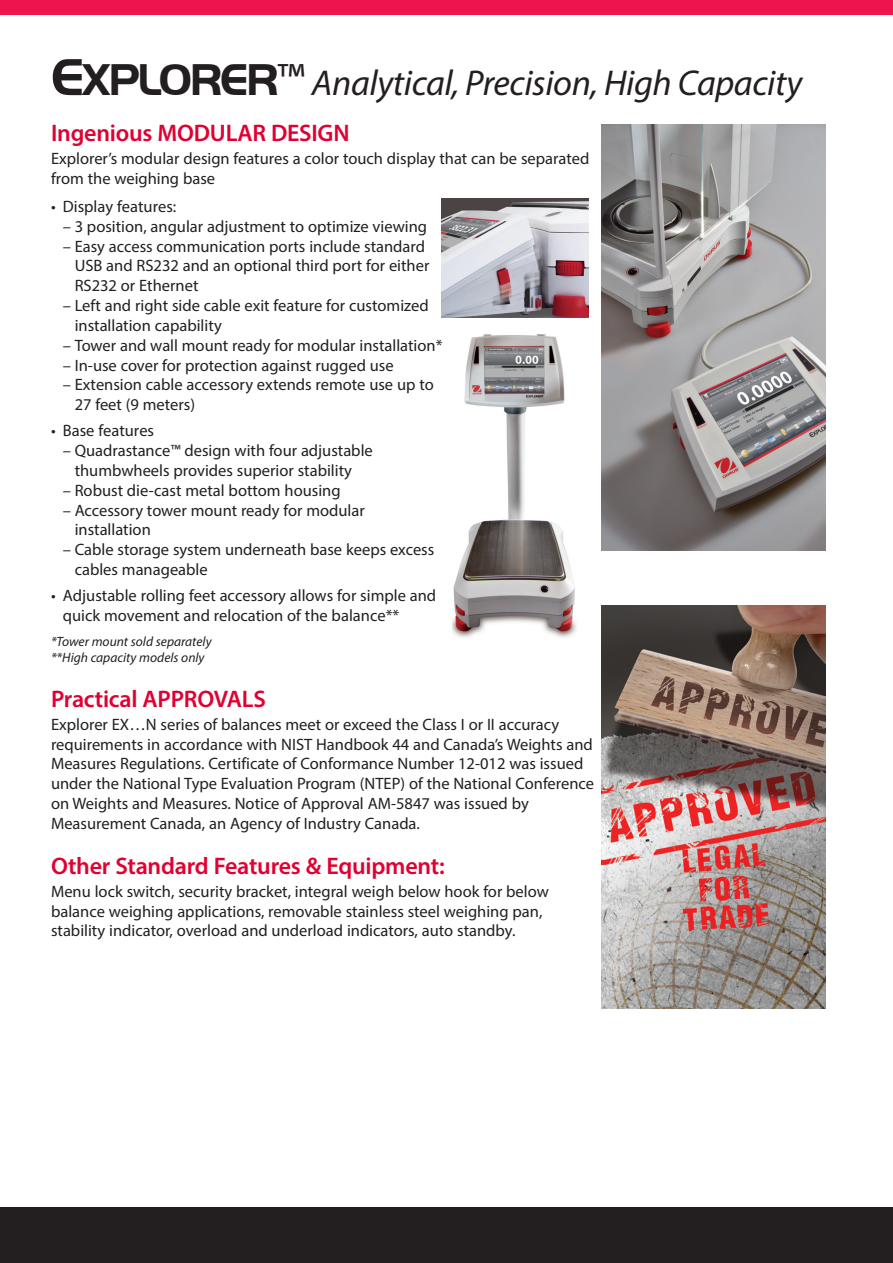
<style>
.page{position:relative;width:893px;height:1263px;background:#fff}
.page>*{position:absolute;margin:0;border:0;box-sizing:border-box;transform-origin:0 0}
.Back_Product_Name{font:italic 36px "Myriad Pro";letter-spacing:-.01em;color:#231f20}
.Interior_Paragraph_Head{font:600 24px "Myriad Pro";letter-spacing:-.01em;color:#e00031}
.Interior_Copy_Text{font:16.5px/19.8px "Myriad Pro";color:#231f20}
.t1{font:italic 13.5px/16.2px "Myriad Pro";color:#231f20}
.s1{font-family:"Handel Got D";font-weight:700;font-style:normal;font-size:54px}
.s2{font-family:"Handel Got D";font-weight:700;font-style:normal;font-size:45.9px}
.s3{font-style:normal;font-size:45.9px}
</style>
<div class="page">
<div style="left:0;top:1208px;width:893px;height:55px;background:#231f20"></div>
<div style="left:0;top:0;width:893px;height:15px;background:#ed154e"></div>
<img style="left:441px;top:199px;width:147px;height:119px">
<img style="left:453px;top:334px;width:124px;height:304px">
<img style="left:602px;top:124px;width:224px;height:426px">
<img style="left:602px;top:605px;width:224px;height:403px">
<p class="Back_Product_Name" style="left:51px;top:61px;width:753px"><span class="s1">E</span><span class="s2">XPLORER</span><span class="s3">™</span> Analytical, Precision, High Capacity</p>
<p class="Interior_Paragraph_Head" style="left:51px;top:118px;width:300px">Ingenious MODULAR DESIGN</p>
<p class="Interior_Copy_Text" style="left:51px;top:148px;width:540px">Explorer’s modular design features a color touch display that can be separated from the weighing base</p>
<p class="Interior_Copy_Text" style="left:51px;top:196px;width:127px">• Display features:</p>
<p class="Interior_Copy_Text" style="left:63px;top:216px;width:366px">– 3 position, angular adjustment to optimize viewing</p>
<p class="Interior_Copy_Text" style="left:75px;top:236px;width:356px;text-indent:-12px">– Easy access communication ports include standard<br>USB and RS232 and an optional third port for either<br>RS232 or Ethernet</p>
<p class="Interior_Copy_Text" style="left:75px;top:295px;width:356px;text-indent:-12px">– Left and right side cable exit feature for customized installation capability</p>
<p class="Interior_Copy_Text" style="left:63px;top:335px;width:381px">– Tower and wall mount ready for modular installation*</p>
<p class="Interior_Copy_Text" style="left:63px;top:355px;width:332px">– In-use cover for protection against rugged use</p>
<p class="Interior_Copy_Text" style="left:75px;top:375px;width:361px;text-indent:-12px">– Extension cable accessory extends remote use up to<br>27 feet (9 meters)</p>
<p class="Interior_Copy_Text" style="left:51px;top:421px;width:105px">• Base features</p>
<p class="Interior_Copy_Text" style="left:63px;top:440px;width:311px;text-align:center">– Quadrastance™ design with four adjustable thumbwheels provides superior stability</p>
<p class="Interior_Copy_Text" style="left:63px;top:480px;width:279px">– Robust die-cast metal bottom housing</p>
<p class="Interior_Copy_Text" style="left:75px;top:500px;width:292px;text-indent:-12px">– Accessory tower mount ready for modular installation</p>
<p class="Interior_Copy_Text" style="left:75px;top:539px;width:361px;text-indent:-12px">– Cable storage system underneath base keeps excess cables manageable</p>
<p class="Interior_Copy_Text" style="left:63px;top:585px;width:375px;text-indent:-12px">• Adjustable rolling feet accessory allows for simple and quick movement and relocation of the balance**</p>
<p class="t1" style="left:51px;top:633px;width:162px">*Tower mount sold separately **High capacity models only</p>
<p class="Interior_Paragraph_Head" style="left:51px;top:683px;width:216px">Practical APPROVALS</p>
<p class="Interior_Copy_Text" style="left:51px;top:714px;width:545px">Explorer EX…N series of balances meet or exceed the Class I or II accuracy requirements in accordance with NIST Handbook 44 and Canada’s Weights and Measures Regulations. Certificate of Conformance Number 12-012 was issued under the National Type Evaluation Program (NTEP) of the National Conference on Weights and Measures. Notice of Approval AM-5847 was issued by Measurement Canada, an Agency of Industry Canada.</p>
<p class="Interior_Paragraph_Head" style="left:51px;top:850px;width:395px">Other Standard Features &amp; Equipment:</p>
<p class="Interior_Copy_Text" style="left:51px;top:881px;width:499px">Menu lock switch, security bracket, integral weigh below hook for below balance weighing applications, removable stainless steel weighing pan, stability indicator, overload and underload indicators, auto standby.</p>
</div>
